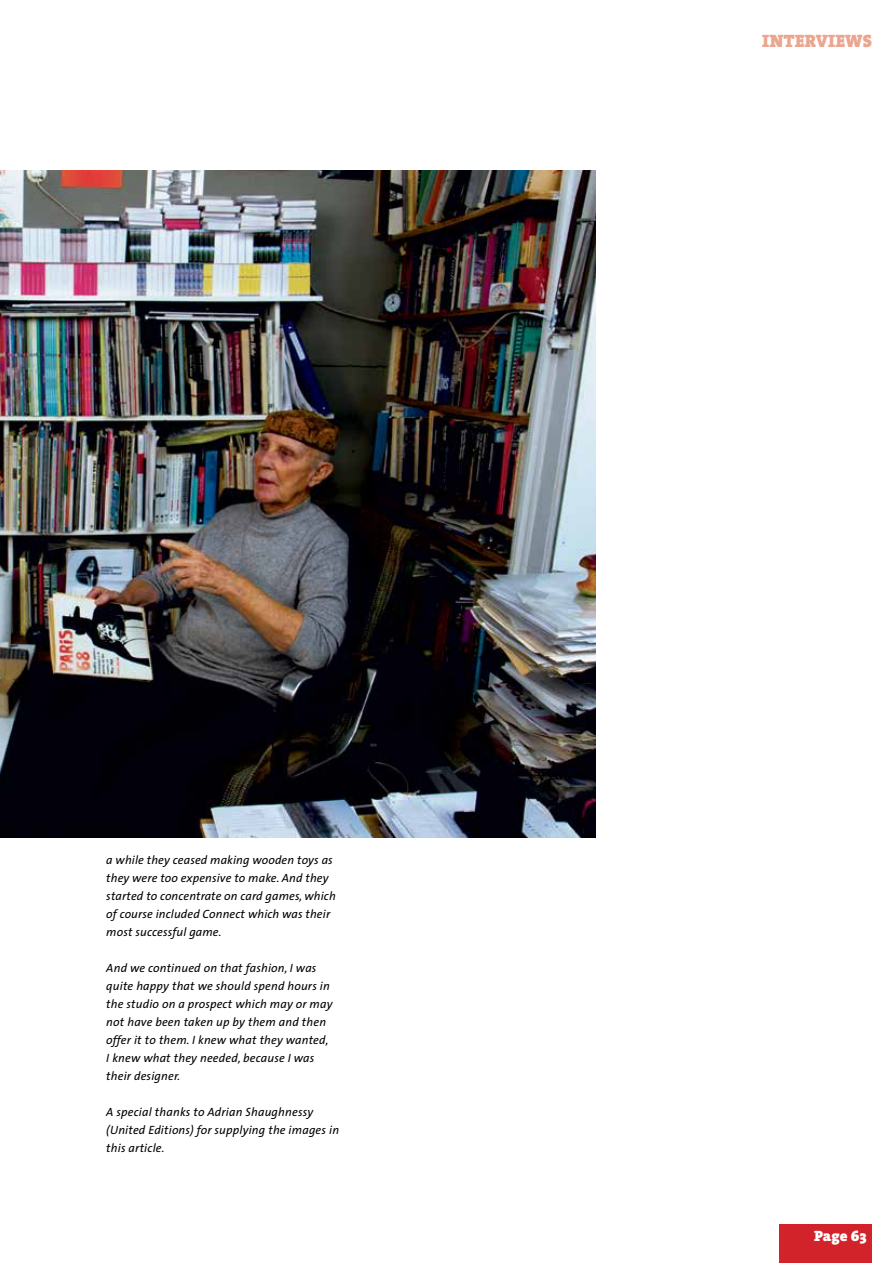
<style>
.page{position:relative;width:893px;height:1263px;background:#fff}
.page>*{position:absolute;margin:0;border:0;box-sizing:border-box;transform-origin:0 0}
.t1{font:18px "The Serif Black Caps";color:#eaa68f}
.t2{font:900 15px "The Serif";color:#fff}
.t3{font:italic 12px/18px "The Sans";letter-spacing:.015em;color:#000}
</style>
<div class="page">
<div style="left:780px;top:1225px;width:92px;height:38px;background:#d2232a"></div>
<img style="left:0;top:170px;width:595px;height:668px">
<p class="t3" style="left:106px;top:850px;width:231px">a while they ceased making wooden toys as they were too expensive to make. And they started to concentrate on card games, which of course included Connect which was their most successful game.</p>
<p class="t3" style="left:106px;top:958px;width:228px">And we continued on that fashion, I was quite happy that we should spend hours in the studio on a prospect which may or may not have been taken up by them and then offer it to them. I knew what they wanted, I knew what they needed, because I was their designer.</p>
<p class="t3" style="left:106px;top:1102px;width:234px">A special thanks to Adrian Shaughnessy (United Editions) for supplying the images in this article.</p>
<h1 class="t1" style="left:762px;top:25px;width:111px">INTERVIEWS</h1>
<p class="t2" style="left:814px;top:1223px;width:54px">Page 63</p>
</div>
